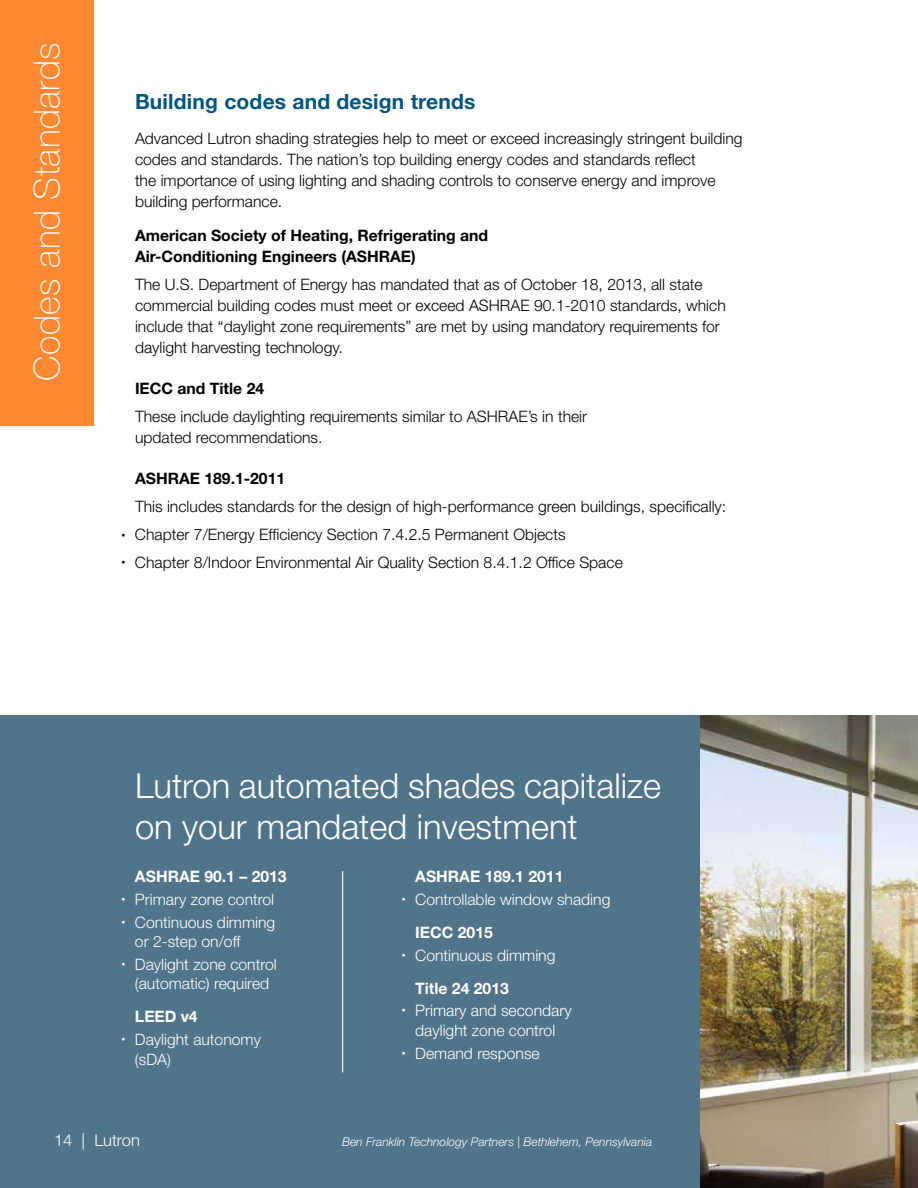
<style>
.page{position:relative;width:918px;height:1188px;background:#fff}
.page>*{position:absolute;margin:0;border:0;box-sizing:border-box;transform-origin:0 0}
.t1{font:100 36px "Helvetica Neue LT Std";letter-spacing:.01em;color:#fff}
.t2{font:300 34.5px/40.5px "Helvetica Neue LT Std";color:#fff}
.t3{font:700 21px "Helvetica Neue LT Std";letter-spacing:.01em;color:#005581}
.t4{font:300 16.5px "Helvetica Neue LT Std";color:#fff}
.t5{font:300 15.75px/21px "Helvetica Neue LT Std";color:#000}
.t6{font:300 15.75px/19.5px "Helvetica Neue LT Std";color:#fff}
.t7{font:700 15.75px/21px "Helvetica Neue LT Std";color:#000}
.t8{font:700 15.75px "Helvetica Neue LT Std";color:#fff}
.t9{font:italic 300 12px "Helvetica Neue LT Std";color:#fff}
.s1{font-size:7.8px}
.s2{font-weight:700}
</style>
<div class="page">
<div style="left:0;top:716px;width:701px;height:472px;background:#50748a"></div>
<div style="left:0;top:0;width:93px;height:426px;background:#ff8933"></div>
<hr style="left:342px;top:871px;width:1px;height:201px;background:#fff">
<img style="left:701px;top:716px;width:217px;height:472px">
<h1 class="t1" style="left:26px;top:381px;width:339px;rotate:-90deg">Codes and Standards</h1>
<h3 class="t3" style="left:135px;top:89px;width:342px">Building codes and design trends</h3>
<p class="t5" style="left:135px;top:128px;width:609px">Advanced Lutron shading strategies help to meet or exceed increasingly stringent building codes and standards. The nation’s top building energy codes and standards reflect<br>the importance of using lighting and shading controls to conserve energy and improve building performance.</p>
<p class="t7" style="left:135px;top:225px;width:355px">American Society of Heating, Refrigerating and<br>Air‑Conditioning Engineers (ASHRAE)</p>
<p class="t5" style="left:135px;top:274px;width:592px">The U.S. Department of Energy has mandated that as of October 18, 2013, all state commercial building codes must meet or exceed ASHRAE 90.1-2010 standards, which include that “daylight zone requirements” are met by using mandatory requirements for daylight harvesting technology.</p>
<p class="t7" style="left:135px;top:378px;width:131px">IECC and Title 24</p>
<p class="t5" style="left:135px;top:406px;width:454px">These include daylighting requirements similar to ASHRAE’s in their updated recommendations.</p>
<p class="t7" style="left:135px;top:468px;width:152px">ASHRAE 189.1-2011</p>
<p class="t5" style="left:135px;top:496px;width:593px">This includes standards for the design of high-performance green buildings, specifically:</p>
<p class="t5" style="left:122px;top:524px;width:446px"><span class="s1">•</span> Chapter 7/Energy Efficiency Section 7.4.2.5 Permanent Objects</p>
<p class="t5" style="left:122px;top:551px;width:503px"><span class="s1">•</span> Chapter 8/Indoor Environmental Air Quality Section 8.4.1.2 Office Space</p>
<h2 class="t2" style="left:135px;top:765px;width:527px">Lutron automated shades capitalize on your mandated investment</h2>
<p class="t8" style="left:135px;top:867px;width:153px">ASHRAE 90.1 – 2013</p>
<p class="t6" style="left:122px;top:889px;width:154px"><sup>•</sup> Primary zone control</p>
<p class="t6" style="left:135px;top:912px;width:142px;text-indent:-13px"><sup>•</sup> Continuous dimming or 2-step on/off</p>
<p class="t6" style="left:122px;top:954px;width:157px;text-align:center"><sup>•</sup> Daylight zone control (automatic) required</p>
<p class="t8" style="left:135px;top:1007px;width:64px">LEED v4</p>
<p class="t6" style="left:135px;top:1030px;width:128px;text-indent:-13px"><sup>•</sup> Daylight autonomy (sDA)</p>
<p class="t8" style="left:415px;top:867px;width:150px">ASHRAE 189.1 2011</p>
<p class="t6" style="left:415px;top:883px;width:197px;line-height:33px;text-indent:-13px"><sup>•</sup> Controllable window shading<br><span class="s2">IECC 2015</span></p>
<p class="t6" style="left:415px;top:938px;width:142px;line-height:33px;text-indent:-13px"><sup>•</sup> Continuous dimming<br><span class="s2">Title 24 2013</span></p>
<p class="t6" style="left:402px;top:1001px;width:171px;text-align:center"><sup>•</sup> Primary and secondary daylight zone control</p>
<p class="t6" style="left:402px;top:1043px;width:140px"><sup>•</sup> Demand response</p>
<p class="t4" style="left:54px;top:1130px;width:87px">14 | Lutron</p>
<p class="t9" style="left:342px;top:1134px;width:312px">Ben Franklin Technology Partners | Bethlehem, Pennsylvania</p>
</div>
